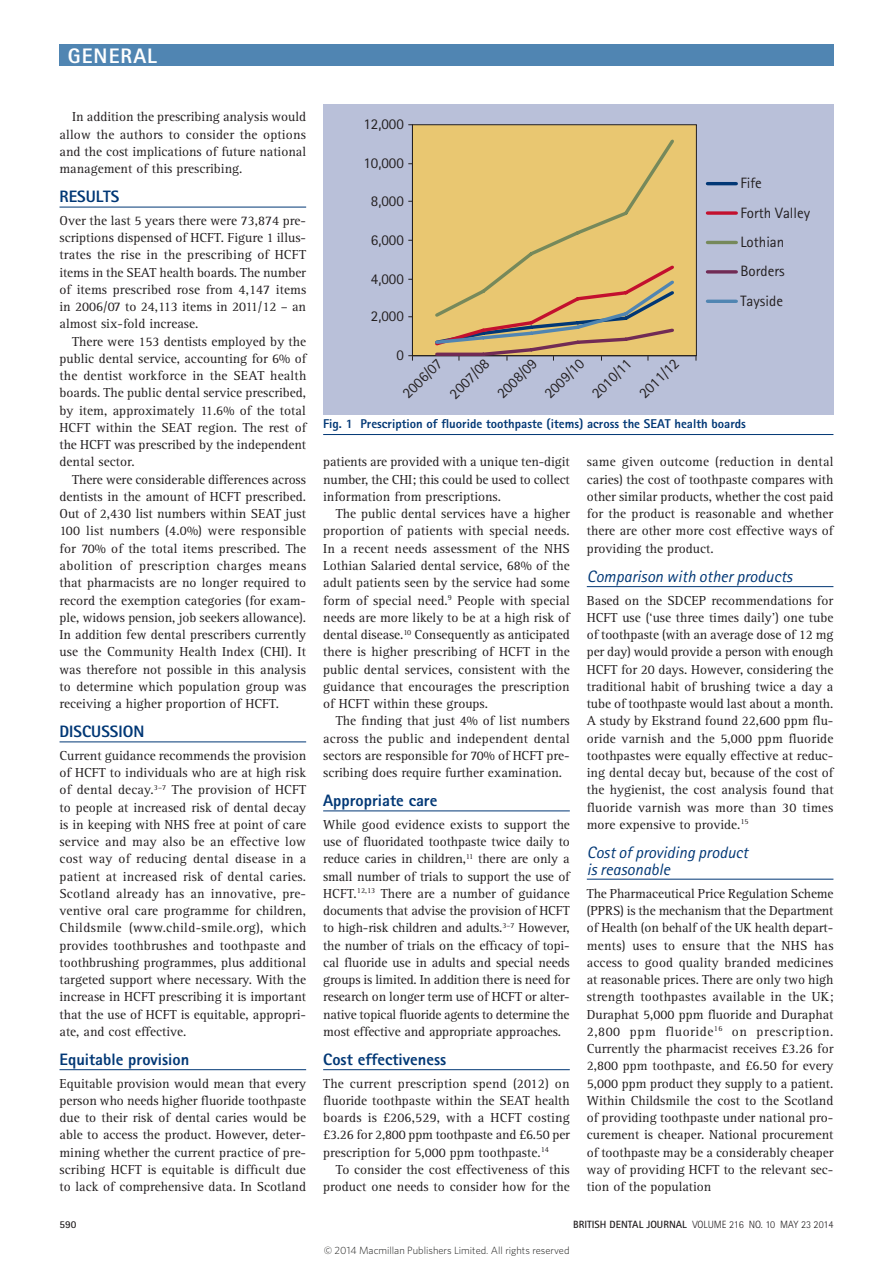
<style>
.page{position:relative;width:893px;height:1263px;background:#fff}
.page>*{position:absolute;margin:0;border:0;box-sizing:border-box;transform-origin:0 0}
.t1{font:800 21px "Rotis Sans Serif Std";letter-spacing:.05em;color:#fff}
.crosshead_3{font:italic 16.5px/16.5px "Rotis Sans Serif Std";color:#013775}
.crosshead_2{font:800 16.5px "Rotis Sans Serif Std";color:#013775}
.crosshead_1{font:800 16.5px "Rotis Sans Serif Std";color:#013775}
.t2{font:15px/29.4px "Rotis Sans Serif Std 3";color:#231f20}
.body_fullout{font:13.5px/17.2px "Rotis Serif Std";color:#231f20;text-align:justify}
.body{font:13.5px/17.2px "Rotis Serif Std";color:#231f20;text-align:justify}
.table_fig_caption{font:800 12.75px "Rotis Sans Serif Std";color:#013775}
.t3{font:300 10.5px "Whitney";color:#1d1d1b}
.t4{font:300 10.5px "Rotis Sans Serif Std";color:#231f20}
.t5{font:700 10.5px "Rotis Sans Serif Std";color:#231f20}
.s1{font-weight:700}
</style>
<div class="page">
<div style="left:59px;top:45px;width:774px;height:21px;background:#5085b2"></div>
<hr style="left:60px;top:207px;width:246px;height:1px;background:#013775">
<hr style="left:60px;top:741px;width:246px;height:1px;background:#013775">
<hr style="left:60px;top:1069px;width:246px;height:1px;background:#013775">
<hr style="left:323px;top:810px;width:247px;height:1px;background:#013775">
<hr style="left:323px;top:1069px;width:247px;height:1px;background:#013775">
<hr style="left:587px;top:586px;width:246px;height:1px;background:#013775">
<hr style="left:587px;top:879px;width:246px;height:1px;background:#013775">
<hr style="left:323px;top:434px;width:510px;height:1px;background:#013775">
<div style="left:323px;top:104px;width:510px;height:311px;background:#b9c0d9"></div>
<div style="left:412px;top:125px;width:284px;height:231px;background:#e9c771"></div>
<hr style="left:412px;top:125px;width:1px;height:231px;background:#231f20">
<hr style="left:412px;top:355px;width:284px;height:1px;background:#231f20">
<svg style="left:408px;top:355px;width:5px;height:6px"></svg>
<svg style="left:432px;top:139px;width:245px;height:222px"></svg>
<hr style="left:707px;top:182px;width:29px;height:3px;background:#013775">
<svg style="left:707px;top:211px;width:29px;height:4px"></svg>
<hr style="left:707px;top:241px;width:29px;height:3px;background:#76895b">
<svg style="left:707px;top:270px;width:29px;height:4px"></svg>
<hr style="left:707px;top:300px;width:29px;height:3px;background:#5085b2">
<p class="t1" style="left:68px;top:42px;width:91px">GENERAL</p>
<p class="body" style="left:60px;top:109px;width:248px;text-indent:13px">In addition the prescribing analysis would allow the authors to consider the options and the cost implications of future national management of this prescribing.</p>
<p class="crosshead_1" style="left:60px;top:186px;width:61px">RESULTS</p>
<p class="body_fullout" style="left:60px;top:212px;width:248px">Over the last 5 years there were 73,874 pre‑ scriptions dispensed of HCFT. Figure 1 illus‑ trates the rise in the prescribing of HCFT items in the SEAT health boards. The number of items prescribed rose from 4,147 items in 2006/07 to 24,113 items in 2011/12 – an almost six-fold increase.</p>
<p class="body" style="left:60px;top:333px;width:248px;text-indent:13px">There were 153 dentists employed by the public dental service, accounting for 6% of the dentist workforce in the SEAT health boards. The public dental service prescribed, by item, approximately 11.6% of the total HCFT within the SEAT region. The rest of the HCFT was prescribed by the independent dental sector.</p>
<p class="body" style="left:60px;top:471px;width:248px;text-indent:13px">There were considerable differences across dentists in the amount of HCFT prescribed.<br>Out of 2,430 list numbers within SEAT just 100 list numbers (4.0%) were responsible for 70% of the total items prescribed. The abolition of prescription charges means that pharmacists are no longer required to record the exemption categories (for exam‑ ple, widows pension, job seekers allowance).<br>In addition few dental prescribers currently use the Community Health Index (CHI). It was therefore not possible in this analysis to determine which population group was receiving a higher proportion of HCFT.</p>
<p class="crosshead_1" style="left:60px;top:721px;width:86px">DISCUSSION</p>
<p class="body_fullout" style="left:60px;top:747px;width:248px">Current guidance recommends the provision of HCFT to individuals who are at high risk of dental decay.<sup>3–7</sup> The provision of HCFT to people at increased risk of dental decay is in keeping with NHS free at point of care service and may also be an effective low cost way of reducing dental disease in a patient at increased risk of dental caries.<br>Scotland already has an innovative, pre‑ ventive oral care programme for children, Childsmile (www.child-smile.org), which provides toothbrushes and toothpaste and toothbrushing programmes, plus additional targeted support where necessary. With the increase in HCFT prescribing it is important that the use of HCFT is equitable, appropri‑ ate, and cost effective.</p>
<p class="crosshead_2" style="left:60px;top:1049px;width:131px">Equitable provision</p>
<p class="body_fullout" style="left:60px;top:1075px;width:248px">Equitable provision would mean that every person who needs higher fluoride toothpaste due to their risk of dental caries would be able to access the product. However, deter‑ mining whether the current practice of pre‑ scribing HCFT is equitable is difficult due to lack of comprehensive data. In Scotland</p>
<p class="t2" style="left:363px;top:109px;width:42px">12,000</p>
<p class="t2" style="left:363px;top:148px;width:42px">10,000</p>
<p class="t2" style="left:371px;top:186px;width:35px">8,000</p>
<p class="t2" style="left:371px;top:225px;width:35px">6,000</p>
<p class="t2" style="left:371px;top:264px;width:35px">4,000</p>
<p class="t2" style="left:371px;top:301px;width:35px">2,000</p>
<p class="t2" style="left:396px;top:340px;width:9px">0</p>
<p class="t2" style="left:394px;top:385px;width:51px;rotate:-45deg">2006/07</p>
<p class="t2" style="left:441px;top:386px;width:51px;rotate:-45deg">2007/08</p>
<p class="t2" style="left:489px;top:385px;width:51px;rotate:-45deg">2008/09</p>
<p class="t2" style="left:536px;top:385px;width:51px;rotate:-45deg">2009/10</p>
<p class="t2" style="left:584px;top:385px;width:51px;rotate:-45deg">2010/11</p>
<p class="t2" style="left:631px;top:385px;width:51px;rotate:-45deg">2011/12</p>
<p class="t2" style="left:740px;top:168px;width:71px">Fife<br>Forth Valley<br>Lothian<br>Borders<br>Tayside</p>
<p class="table_fig_caption" style="left:323px;top:415px;width:424px">Fig. 1 Prescription of fluoride toothpaste (items) across the SEAT health boards</p>
<p class="body_fullout" style="left:323px;top:454px;width:248px">patients are provided with a unique ten-digit number, the CHI; this could be used to collect information from prescriptions.</p>
<p class="body" style="left:323px;top:505px;width:248px;text-indent:13px">The public dental services have a higher proportion of patients with special needs.<br>In a recent needs assessment of the NHS Lothian Salaried dental service, 68% of the adult patients seen by the service had some form of special need.<sup>9</sup> People with special needs are more likely to be at a high risk of dental disease.<sup>10</sup> Consequently as anticipated there is higher prescribing of HCFT in the public dental services, consistent with the guidance that encourages the prescription of HCFT within these groups.</p>
<p class="body" style="left:323px;top:712px;width:248px;text-indent:13px">The finding that just 4% of list numbers across the public and independent dental sectors are responsible for 70% of HCFT pre‑ scribing does require further examination.</p>
<p class="crosshead_2" style="left:323px;top:790px;width:116px">Appropriate care</p>
<p class="body_fullout" style="left:323px;top:816px;width:248px">While good evidence exists to support the use of fluoridated toothpaste twice daily to reduce caries in children,<sup>11</sup> there are only a small number of trials to support the use of HCFT.<sup>12,13</sup> There are a number of guidance documents that advise the provision of HCFT to high-risk children and adults.<sup>3–7</sup> However, the number of trials on the efficacy of topi‑ cal fluoride use in adults and special needs groups is limited. In addition there is need for research on longer term use of HCFT or alter‑ native topical fluoride agents to determine the most effective and appropriate approaches.</p>
<p class="crosshead_2" style="left:323px;top:1049px;width:125px">Cost effectiveness</p>
<p class="body_fullout" style="left:323px;top:1075px;width:248px">The current prescription spend (2012) on fluoride toothpaste within the SEAT health boards is £206,529, with a HCFT costing £3.26 for 2,800 ppm toothpaste and £6.50 per prescription for 5,000 ppm toothpaste.<sup>14</sup></p>
<p class="body" style="left:323px;top:1161px;width:248px;text-align:right">To consider the cost effectiveness of this product one needs to consider how for the</p>
<p class="body" style="left:587px;top:454px;width:248px">same given outcome (reduction in dental caries) the cost of toothpaste compares with other similar products, whether the cost paid for the product is reasonable and whether there are other more cost effective ways of providing the product.</p>
<p class="crosshead_3" style="left:587px;top:568px;width:207px">Comparison with other products</p>
<p class="body_fullout" style="left:587px;top:592px;width:248px">Based on the SDCEP recommendations for HCFT use (‘use three times daily’) one tube of toothpaste (with an average dose of 12 mg per day) would provide a person with enough HCFT for 20 days. However, considering the traditional habit of brushing twice a day a tube of toothpaste would last about a month.<br>A study by Ekstrand found 22,600 ppm flu‑ oride varnish and the 5,000 ppm fluoride toothpastes were equally effective at reduc‑ ing dental decay but, because of the cost of the hygienist, the cost analysis found that fluoride varnish was more than 30 times more expensive to provide.<sup>15</sup></p>
<p class="crosshead_3" style="left:587px;top:844px;width:163px">Cost of providing product is reasonable</p>
<p class="body_fullout" style="left:587px;top:885px;width:248px">The Pharmaceutical Price Regulation Scheme (PPRS) is the mechanism that the Department of Health (on behalf of the UK health depart‑ ments) uses to ensure that the NHS has access to good quality branded medicines at reasonable prices. There are only two high strength toothpastes available in the UK; Duraphat 5,000 ppm fluoride and Duraphat 2,800 ppm fluoride<sup>16</sup> on prescription.<br>Currently the pharmacist receives £3.26 for 2,800 ppm toothpaste, and £6.50 for every 5,000 ppm product they supply to a patient.<br>Within Childsmile the cost to the Scotland of providing toothpaste under national pro‑ curement is cheaper. National procurement of toothpaste may be a considerably cheaper way of providing HCFT to the relevant sec‑ tion of the population</p>
<p class="t5" style="left:60px;top:1217px;width:18px">590</p>
<p class="t4" style="left:573px;top:1218px;width:262px"><span class="s1">BRITISH DENTAL JOURNAL</span> VOLUME 216 NO. 10 MAY 23 2014</p>
<p class="t3" style="left:324px;top:1243px;width:247px">© 2014 Macmillan Publishers Limited. All rights reserved</p>
</div>
